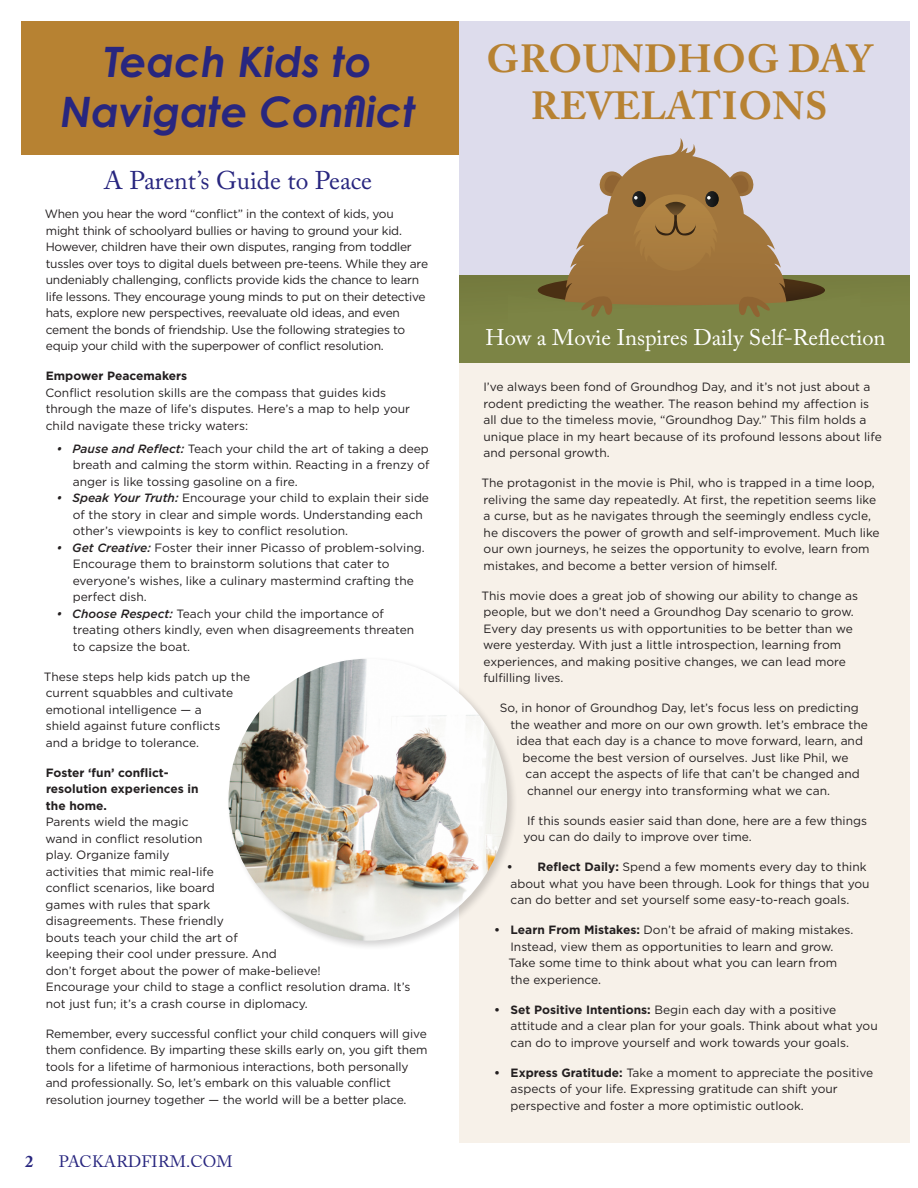
<style>
.page{position:relative;width:918px;height:1188px;background:#fff}
.page>*{position:absolute;margin:0;border:0;box-sizing:border-box;transform-origin:0 0}
.t1{font:italic 700 42px/49.5px "Century Gothic Pro";color:#28267f;text-align:center}
.t2{font:700 39px/46.5px "Adobe Caslon Pro";letter-spacing:.015em;color:#b78232;text-align:center}
.t3{font:25.5px "Adobe Caslon Pro";color:#28267f}
.t4{font:22.5px "Adobe Caslon Pro";color:#fff}
.t5{font:16.5px "Adobe Caslon Pro";letter-spacing:.015em;color:#28267f}
.t6{font:700 16.5px "Adobe Caslon Pro";color:#28267f}
.body{font:12px/16.5px "Gotham";color:#231f20}
.body-2{font:12px/16.5px "Gotham";letter-spacing:-.02em;color:#231f20}
.s1{font-weight:700}
.s2{font-weight:500;font-style:italic}
</style>
<div class="page">
<div style="left:21px;top:21px;width:438px;height:134px;background:#b78232"></div>
<div style="left:459px;top:0;width:450px;height:1143px;background:#f7f1e9"></div>
<div style="left:459px;top:19px;width:450px;height:343px;background:#dddcec"></div>
<div style="left:226px;top:656px;width:291px;height:295px;background:#231f20;opacity:.2"></div>
<img style="left:229px;top:659px;width:278px;height:282px">
<div style="left:459px;top:276px;width:450px;height:86px;background:#7c8445"></div>
<svg style="left:508px;top:138px;width:353px;height:179px"></svg>
<div style="left:0;top:0;width:918px;height:20px;background:#fff"></div>
<p class="t1" style="left:60px;top:37px;width:357px">Teach Kids to<br>Navigate Conflict</p>
<p class="t3" style="left:104px;top:165px;width:270px">A Parent’s Guide to Peace</p>
<p class="body-2" style="left:45px;top:205px;width:385px">When you hear the word “conflict” in the context of kids, you might think of schoolyard bullies or having to ground your kid.<br>However, children have their own disputes, ranging from toddler tussles over toys to digital duels between pre-teens. While they are undeniably challenging, conflicts provide kids the chance to learn life lessons. They encourage young minds to put on their detective hats, explore new perspectives, reevaluate old ideas, and even cement the bonds of friendship. Use the following strategies to equip your child with the superpower of conflict resolution.</p>
<p class="body" style="left:46px;top:367px;width:366px"><span class="s1">Empower Peacemakers<br></span>Conflict resolution skills are the compass that guides kids through the maze of life’s disputes. Here’s a map to help your child navigate these tricky waters:</p>
<p class="body" style="left:73px;top:440px;width:358px;text-align:justify;text-indent:-16px"><span class="s2">• Pause and Reflect:</span> Teach your child the art of taking a deep breath and calming the storm within. Reacting in a frenzy of anger is like tossing gasoline on a fire.</p>
<p class="body" style="left:73px;top:490px;width:358px;text-indent:-16px"><span class="s2">• Speak Your Truth:</span> Encourage your child to explain their side of the story in clear and simple words. Understanding each other’s viewpoints is key to conflict resolution.</p>
<p class="body" style="left:73px;top:539px;width:353px;text-indent:-16px"><span class="s2">• Get Creative:</span> Foster their inner Picasso of problem-solving.<br>Encourage them to brainstorm solutions that cater to everyone’s wishes, like a culinary mastermind crafting the perfect dish.</p>
<p class="body" style="left:73px;top:605px;width:343px;text-indent:-16px"><span class="s2">• Choose Respect:</span> Teach your child the importance of treating others kindly, even when disagreements threaten to capsize the boat.</p>
<p class="body" style="left:44px;top:668px;width:208px">These steps help kids patch up the current squabbles and cultivate emotional intelligence — a<br>shield against future conflicts<br>and a bridge to tolerance.</p>
<p class="body" style="left:45px;top:764px;width:366px"><span class="s1">Foster ‘fun’ conflict-<br>resolution experiences in<br>the home.<br></span>Parents wield the magic<br>wand in conflict resolution<br>play. Organize family<br>activities that mimic real-life<br>conflict scenarios, like board<br>games with rules that spark<br>disagreements. These friendly<br>bouts teach your child the art of<br>keeping their cool under pressure. And<br>don’t forget about the power of make-believe!<br>Encourage your child to stage a conflict resolution drama. It’s not just fun; it’s a crash course in diplomacy.</p>
<p class="body" style="left:46px;top:1025px;width:383px">Remember, every successful conflict your child conquers will give them confidence. By imparting these skills early on, you gift them tools for a lifetime of harmonious interactions, both personally and professionally. So, let’s embark on this valuable conflict resolution journey together — the world will be a better place.</p>
<p class="t6" style="left:25px;top:1152px;width:10px">2</p>
<p class="t5" style="left:59px;top:1152px;width:175px">PACKARDFIRM.COM</p>
<p class="t2" style="left:487px;top:35px;width:387px">GROUNDHOG DAY<br>REVELATIONS</p>
<p class="t4" style="left:486px;top:324px;width:401px">How a Movie Inspires Daily Self-Reflection</p>
<p class="body" style="left:484px;top:379px;width:400px">I’ve always been fond of Groundhog Day, and it’s not just about a rodent predicting the weather. The reason behind my affection is all due to the timeless movie, “Groundhog Day.” This film holds a unique place in my heart because of its profound lessons about life and personal growth.</p>
<p class="body" style="left:482px;top:475px;width:400px">The protagonist in the movie is Phil, who is trapped in a time loop, reliving the same day repeatedly. At first, the repetition seems like a curse, but as he navigates through the seemingly endless cycle, he discovers the power of growth and self-improvement. Much like our own journeys, he seizes the opportunity to evolve, learn from mistakes, and become a better version of himself.</p>
<p class="body" style="left:482px;top:587px;width:378px">This movie does a great job of showing our ability to change as people, but we don’t need a Groundhog Day scenario to grow.<br>Every day presents us with opportunities to be better than we were yesterday. With just a little introspection, learning from experiences, and making positive changes, we can lead more fulfilling lives.</p>
<p class="body" style="left:500px;top:700px;width:360px">So, in honor of Groundhog Day, let’s focus less on predicting</p>
<p class="body" style="left:510px;top:716px;width:359px">the weather and more on our own growth. let’s embrace the</p>
<p class="body" style="left:517px;top:733px;width:348px">idea that each day is a chance to move forward, learn, and</p>
<p class="body" style="left:523px;top:749px;width:328px">become the best version of ourselves. Just like Phil, we</p>
<p class="body" style="left:526px;top:766px;width:336px">can accept the aspects of life that can’t be changed and</p>
<p class="body" style="left:527px;top:782px;width:304px">channel our energy into transforming what we can.</p>
<p class="body" style="left:523px;top:812px;width:345px">If this sounds easier said than done, here are a few things you can do daily to improve over time.</p>
<p class="body" style="left:507px;top:859px;width:364px"><span class="s1">• Reflect Daily:</span> Spend a few moments every day to think about what you have been through. Look for things that you can do better and set yourself some easy-to-reach goals.</p>
<p class="body" style="left:509px;top:922px;width:346px;text-indent:-14px"><span class="s1">• Learn From Mistakes:</span> Don’t be afraid of making mistakes.<br>Instead, view them as opportunities to learn and grow.<br>Take some time to think about what you can learn from the experience.</p>
<p class="body" style="left:511px;top:1001px;width:369px;text-indent:-16px"><span class="s1">• Set Positive Intentions:</span> Begin each day with a positive attitude and a clear plan for your goals. Think about what you can do to improve yourself and work towards your goals.</p>
<p class="body" style="left:511px;top:1064px;width:364px;text-indent:-16px"><span class="s1">• Express Gratitude:</span> Take a moment to appreciate the positive aspects of your life. Expressing gratitude can shift your perspective and foster a more optimistic outlook.</p>
</div>
